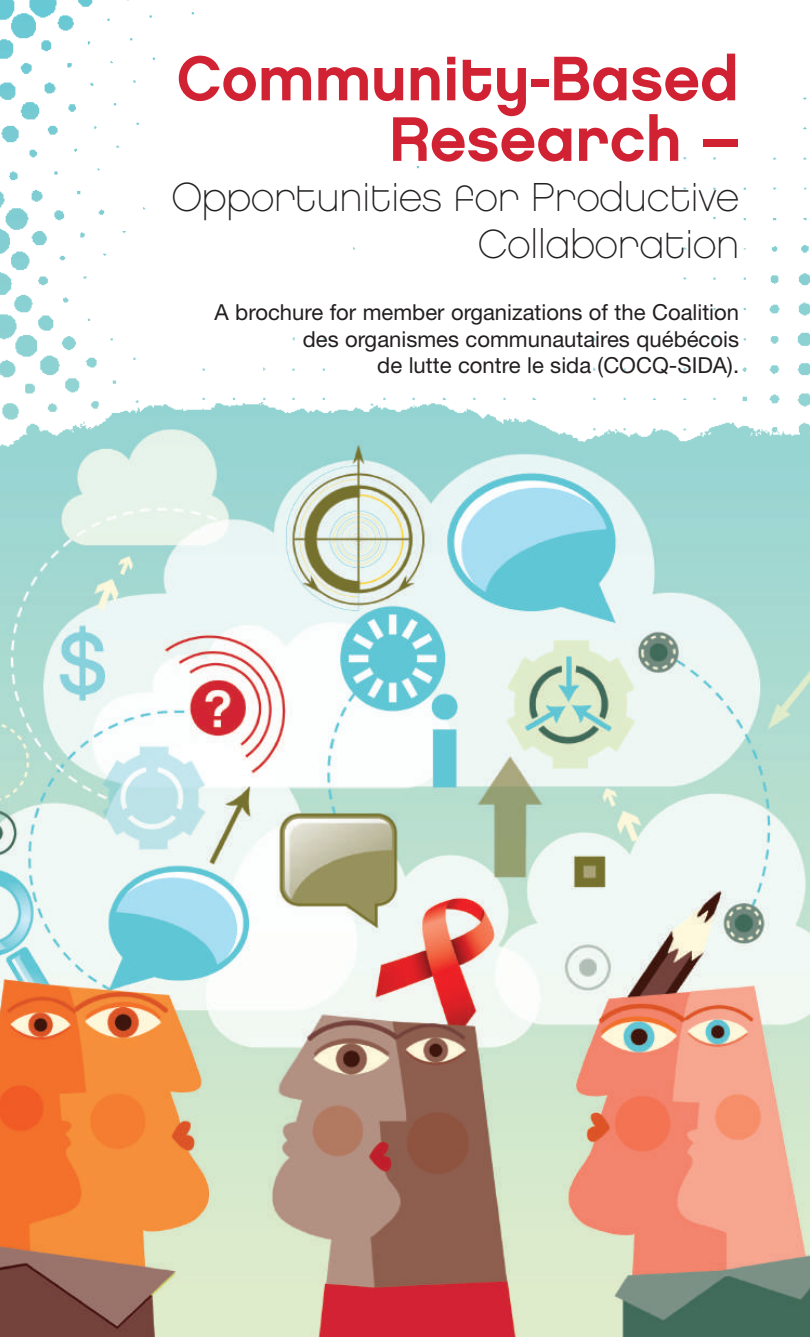
<style>
.page{position:relative;width:810px;height:1337px;background:#fff}
.page>*{position:absolute;margin:0;border:0;box-sizing:border-box;transform-origin:0 0}
.t1{font:62.77px/60.5px "Chalet New York Nineteen Eighty";color:#d12233;text-align:right}
.t2{font:40.27px/47px "Chalet Paris Nineteen Eighty";color:#231f20;text-align:right}
.t3{font:22.05px/27px "Helvetica Neue";color:#231f20;text-align:right}
</style>
<div class="page">
<img style="left:0;top:490px;width:810px;height:846px">
<img style="left:0;top:0;width:810px;height:490px">
<h1 class="t1" style="left:177px;top:48px;width:564px">Community-Based<br>Research –</h1>
<h2 class="t2" style="left:172px;top:174px;width:569px">Opportunities for Productive<br>Collaboration</h2>
<p class="t3" style="left:215px;top:298px;width:526px">A brochure for member organizations of the Coalition des organismes communautaires québécois<br>de lutte contre le sida (COCQ-SIDA).</p>
</div>
